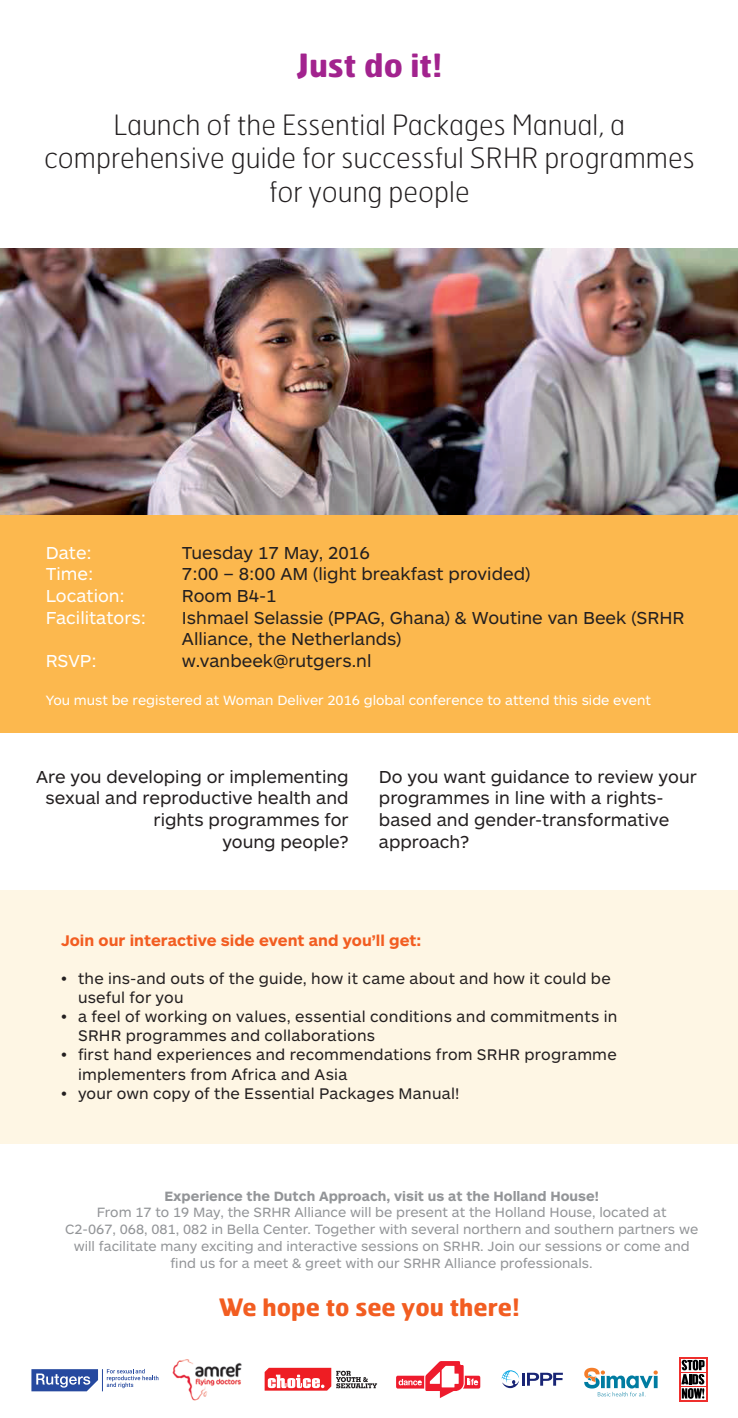
<style>
.page{position:relative;width:738px;height:1418px;background:#fff}
.page>*{position:absolute;margin:0;border:0;box-sizing:border-box;transform-origin:0 0}
.t1{font:700 32px "Hermes FB";color:#a2238e}
.t2{font:100 28px/33.6px "Hermes FB";color:#231f20;text-align:center}
.t3{font:700 24px "Hermes FB";color:#f25d21}
.t4{font:18px/21.6px "ARS Maquette Pro";color:#231f20}
.t5{font:18px "ARS Maquette Pro";color:#fff}
.t6{font:16px/19.2px "ARS Maquette Pro";letter-spacing:.015em;color:#231f20}
.t7{font:700 16px "ARS Maquette Pro";color:#f25d21}
.t8{font:14px/16.8px "ARS Maquette Pro";color:#939598;text-align:center}
.t9{font:14px "ARS Maquette Pro";color:#fff}
.t10{font:700 14px "ARS Maquette Pro";color:#939598}
</style>
<div class="page">
<div style="left:0;top:890px;width:737px;height:253px;background:#fef6e4"></div>
<div style="left:0;top:514px;width:737px;height:219px;background:#fcb84e"></div>
<img style="left:0;top:248px;width:737px;height:266px">
<img style="left:172px;top:1359px;width:70px;height:42px">
<svg style="left:264px;top:1367px;width:113px;height:23px"></svg>
<svg style="left:396px;top:1361px;width:84px;height:36px"></svg>
<svg style="left:501px;top:1370px;width:61px;height:17px"></svg>
<svg style="left:584px;top:1367px;width:73px;height:29px"></svg>
<svg style="left:31px;top:1368px;width:127px;height:23px"></svg>
<svg style="left:679px;top:1357px;width:28px;height:45px"></svg>
<svg style="left:679px;top:1357px;width:27px;height:44px"></svg>
<svg style="left:680px;top:1398px;width:24px;height:1px"></svg>
<div style="left:680px;top:1358px;width:24px;height:13px;background:#ee2f2d"></div>
<svg style="left:680px;top:1359px;width:24px;height:39px"></svg>
<h1 class="t1" style="left:296px;top:44px;width:148px">Just do it!</h1>
<h2 class="t2" style="left:44px;top:107px;width:651px">Launch of the Essential Packages Manual, a comprehensive guide for successful SRHR programmes for young people</h2>
<p class="t5" style="left:46px;top:541px;width:48px">Date:</p>
<p class="t4" style="left:182px;top:540px;width:189px">Tuesday 17 May, 2016</p>
<p class="t5" style="left:46px;top:562px;width:49px">Time:</p>
<p class="t4" style="left:182px;top:562px;width:349px">7:00 – 8:00 AM (light breakfast provided)</p>
<p class="t5" style="left:46px;top:584px;width:81px">Location:</p>
<p class="t4" style="left:182px;top:584px;width:96px">Room B4-1</p>
<p class="t5" style="left:46px;top:605px;width:102px">Facilitators:</p>
<p class="t4" style="left:182px;top:605px;width:503px">Ishmael Selassie (PPAG, Ghana) &amp; Woutine van Beek (SRHR<br>Alliance, the Netherlands)</p>
<p class="t5" style="left:46px;top:649px;width:52px">RSVP:</p>
<p class="t4" style="left:182px;top:648px;width:191px">w.vanbeek@rutgers.nl</p>
<p class="t9" style="left:46px;top:691px;width:606px">You must be registered at Woman Deliver 2016 global conference to attend this side event</p>
<p class="t4" style="left:36px;top:764px;width:314px;text-align:right">Are you developing or implementing sexual and reproductive health and rights programmes for<br>young people?</p>
<p class="t4" style="left:378px;top:764px;width:319px">Do you want guidance to review your programmes in line with a rights&shy;based and gender-transformative approach?</p>
<p class="t7" style="left:61px;top:929px;width:361px">Join our interactive side event and you’ll get:</p>
<p class="t6" style="left:78px;top:967px;width:534px;text-indent:-17px">• the ins-and outs of the guide, how it came about and how it could be useful for you</p>
<p class="t6" style="left:78px;top:1006px;width:540px;text-indent:-17px">• a feel of working on values, essential conditions and commitments in<br>SRHR programmes and collaborations</p>
<p class="t6" style="left:78px;top:1044px;width:539px;text-indent:-17px">• first hand experiences and recommendations from SRHR programme implementers from Africa and Asia</p>
<p class="t6" style="left:61px;top:1082px;width:400px">• your own copy of the Essential Packages Manual!</p>
<p class="t10" style="left:164px;top:1186px;width:435px">Experience the Dutch Approach, visit us at the Holland House!</p>
<p class="t8" style="left:65px;top:1203px;width:634px">From 17 to 19 May, the SRHR Alliance will be present at the Holland House, located at<br>C2-067, 068, 081, 082 in Bella Center. Together with several northern and southern partners we will facilitate many exciting and interactive sessions on SRHR. Join our sessions or come and find us for a meet &amp; greet with our SRHR Alliance professionals.</p>
<h3 class="t3" style="left:219px;top:1291px;width:302px">We hope to see you there!</h3>
</div>
